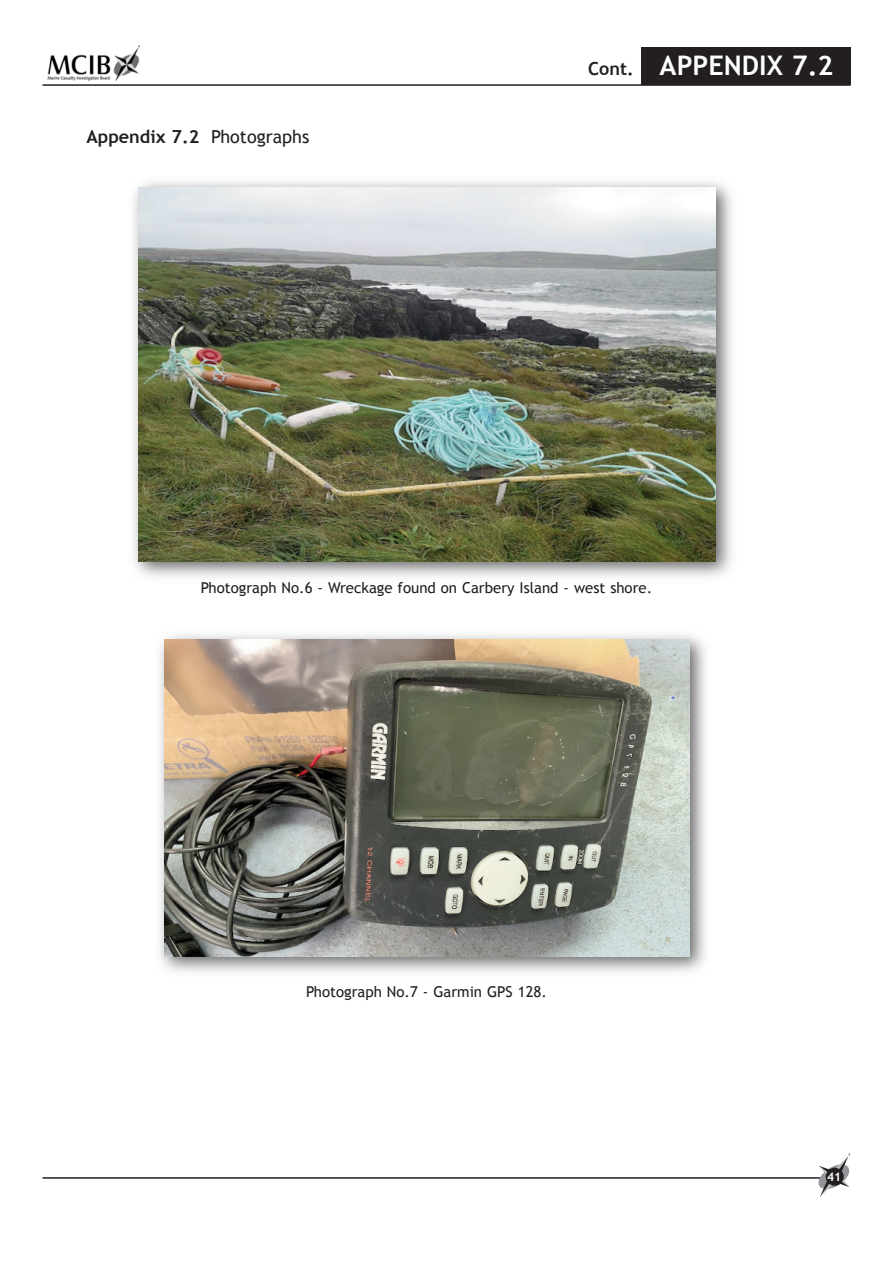
<style>
.page{position:relative;width:893px;height:1263px;background:#fff}
.page>*{position:absolute;margin:0;border:0;box-sizing:border-box;transform-origin:0 0}
.t1{font:700 27px "Trebuchet MS";color:#fff}
.t2{font:700 18px "Trebuchet MS";color:#231f20}
.t3{font:15px "Trebuchet MS";color:#231f20}
.t4{font:700 12px "Trebuchet MS";color:#fff}
.s1{font-weight:400}
</style>
<div class="page">
<hr style="left:43px;top:1177px;width:782px;height:2px;background:#231f20">
<img style="left:47px;top:45px;width:93px;height:37px">
<hr style="left:43px;top:84px;width:807px;height:2px;background:#231f20">
<svg style="left:819px;top:1153px;width:31px;height:44px"></svg>
<div style="left:826px;top:1168px;width:18px;height:18px;background:#231f20;border-radius:50%"></div>
<div style="left:641px;top:47px;width:209px;height:38px;background:#231f20"></div>
<img style="left:133px;top:181px;width:599px;height:396px">
<img style="left:138px;top:187px;width:577px;height:374px">
<img style="left:159px;top:634px;width:547px;height:339px">
<img style="left:164px;top:640px;width:525px;height:316px">
<p class="t2" style="left:87px;top:126px;width:224px">Appendix 7.2 <span class="s1">Photographs</span></p>
<p class="t2" style="left:588px;top:58px;width:47px">Cont.</p>
<p class="t1" style="left:660px;top:50px;width:175px">APPENDIX 7.2</p>
<p class="t3" style="left:201px;top:579px;width:453px">Photograph No.6 - Wreckage found on Carbery Island - west shore.</p>
<p class="t3" style="left:306px;top:983px;width:242px">Photograph No.7 - Garmin GPS 128.</p>
<p class="t4" style="left:827px;top:1170px;width:16px">41</p>
</div>
